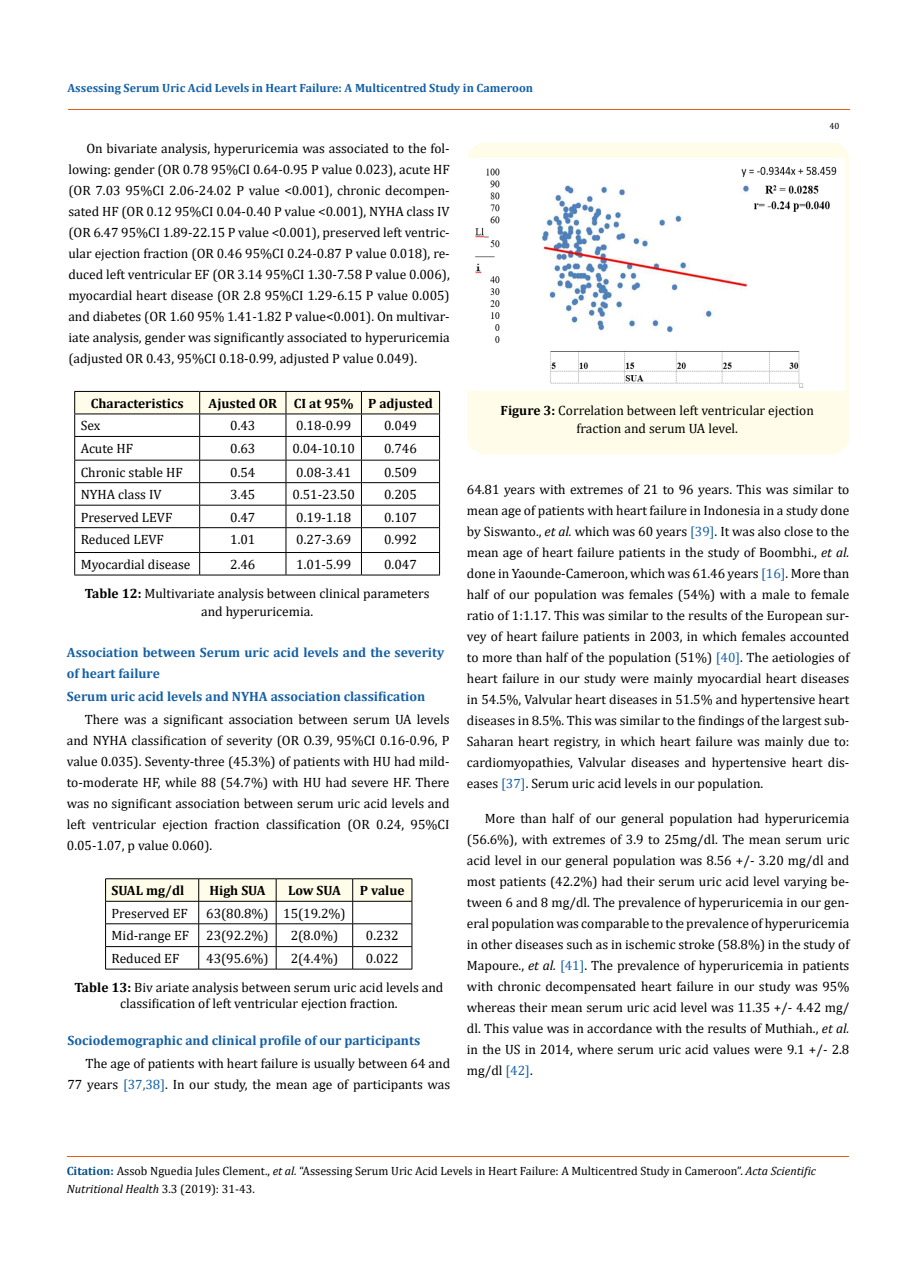
<style>
.page{position:relative;width:917px;height:1262px;background:#fff}
.page>*{position:absolute;margin:0;border:0;box-sizing:border-box;transform-origin:0 0}
.t1{font:13.5px/21px "Cambria";color:#000;text-align:justify}
.t2{font:700 13.5px/21px "Cambria";color:#1560a6}
.t3{font:700 13.5px "Cambria";color:#000}
.t4{font:12px/18px "Cambria";color:#000}
.t5{font:700 12px "Cambria";color:#1560a6}
.t6{font:9px "Cambria";color:#000}
.s1{font-weight:700}
.s2{color:#1560a6}
.s3{font-style:italic}
.s4{font-weight:700;color:#035089}
</style>
<div class="page">
<div style="left:467px;top:142px;width:382px;height:312px;background:#fffde9;border-radius:18px"></div>
<img style="left:467px;top:158px;width:377px;height:232px">
<svg style="left:74px;top:391px;width:366px;height:183px"></svg>
<hr style="left:74px;top:574px;width:126px;height:1px;background:#000">
<hr style="left:200px;top:574px;width:86px;height:1px;background:#000">
<hr style="left:286px;top:574px;width:75px;height:1px;background:#000">
<hr style="left:361px;top:574px;width:79px;height:1px;background:#000">
<svg style="left:105px;top:878px;width:307px;height:90px"></svg>
<hr style="left:105px;top:968px;width:94px;height:1px;background:#000">
<hr style="left:199px;top:968px;width:77px;height:1px;background:#000">
<hr style="left:276px;top:968px;width:77px;height:1px;background:#000">
<hr style="left:353px;top:968px;width:59px;height:1px;background:#000">
<hr style="left:67px;top:1156px;width:782px;height:1px;background:#e05d1a">
<hr style="left:68px;top:109px;width:781px;height:1px;background:#e05d1a">
<p class="t5" style="left:67px;top:79px;width:467px">Assessing Serum Uric Acid Levels in Heart Failure: A Multicentred Study in Cameroon</p>
<p class="t1" style="left:68px;top:138px;width:383px;text-indent:18px">On bivariate analysis, hyperuricemia was associated to the fol&shy;lowing: gender (OR 0.78 95%CI 0.64-0.95 P value 0.023), acute HF (OR 7.03 95%CI 2.06-24.02 P value &lt;0.001), chronic decompen&shy;sated HF (OR 0.12 95%CI 0.04-0.40 P value &lt;0.001), NYHA class IV (OR 6.47 95%CI 1.89-22.15 P value &lt;0.001), preserved left ventric&shy;ular ejection fraction (OR 0.46 95%CI 0.24-0.87 P value 0.018), re&shy;duced left ventricular EF (OR 3.14 95%CI 1.30-7.58 P value 0.006), myocardial heart disease (OR 2.8 95%CI 1.29-6.15 P value 0.005) and diabetes (OR 1.60 95% 1.41-1.82 P value&lt;0.001). On multivar&shy;iate analysis, gender was significantly associated to hyperuricemia (adjusted OR 0.43, 95%CI 0.18-0.99, adjusted P value 0.049).</p>
<p class="t6" style="left:829px;top:120px;width:11px">40</p>
<p class="t3" style="left:91px;top:394px;width:94px">Characteristics</p>
<p class="t3" style="left:208px;top:394px;width:226px">Ajusted OR CI at 95% P adjusted</p>
<p class="t1" style="left:81px;top:415px;width:21px">Sex</p>
<p class="t1" style="left:230px;top:415px;width:27px">0.43</p>
<p class="t1" style="left:296px;top:415px;width:56px">0.18-0.99</p>
<p class="t1" style="left:384px;top:415px;width:34px">0.049</p>
<p class="t1" style="left:81px;top:438px;width:54px">Acute HF</p>
<p class="t1" style="left:230px;top:438px;width:27px">0.63</p>
<p class="t1" style="left:292px;top:438px;width:64px">0.04-10.10</p>
<p class="t1" style="left:384px;top:438px;width:34px">0.746</p>
<p class="t1" style="left:81px;top:461px;width:103px">Chronic stable HF</p>
<p class="t1" style="left:230px;top:461px;width:27px">0.54</p>
<p class="t1" style="left:296px;top:461px;width:56px">0.08-3.41</p>
<p class="t1" style="left:384px;top:461px;width:34px">0.509</p>
<p class="t1" style="left:81px;top:484px;width:82px">NYHA class IV</p>
<p class="t1" style="left:230px;top:484px;width:27px">3.45</p>
<p class="t1" style="left:292px;top:484px;width:64px">0.51-23.50</p>
<p class="t1" style="left:384px;top:484px;width:34px">0.205</p>
<p class="t1" style="left:81px;top:506px;width:93px">Preserved LEVF</p>
<p class="t1" style="left:230px;top:506px;width:27px">0.47</p>
<p class="t1" style="left:296px;top:506px;width:56px">0.19-1.18</p>
<p class="t1" style="left:384px;top:506px;width:34px">0.107</p>
<p class="t1" style="left:81px;top:529px;width:85px">Reduced LEVF</p>
<p class="t1" style="left:230px;top:529px;width:27px">1.01</p>
<p class="t1" style="left:296px;top:529px;width:56px">0.27-3.69</p>
<p class="t1" style="left:384px;top:529px;width:34px">0.992</p>
<p class="t1" style="left:81px;top:554px;width:111px">Myocardial disease</p>
<p class="t1" style="left:230px;top:554px;width:27px">2.46</p>
<p class="t1" style="left:296px;top:554px;width:56px">1.01-5.99</p>
<p class="t1" style="left:85px;top:550px;width:346px;line-height:29px;text-indent:299px">0.047<br><span class="s1">Table 12:</span> Multivariate analysis between clinical parameters</p>
<p class="t1" style="left:201px;top:601px;width:113px">and hyperuricemia.</p>
<p class="t2" style="left:67px;top:641px;width:379px">Association between Serum uric acid levels and the severity of heart failure</p>
<p class="t2" style="left:67px;top:686px;width:360px">Serum uric acid levels and NYHA association classification</p>
<p class="t1" style="left:67px;top:709px;width:384px;text-indent:18px">There was a significant association between serum UA levels and NYHA classification of severity (OR O.39, 95%CI 0.16-0.96, P value 0.035). Seventy-three (45.3%) of patients with HU had mild&shy;to-moderate HF, while 88 (54.7%) with HU had severe HF. There was no significant association between serum uric acid levels and left ventricular ejection fraction classification (OR 0.24, 95%CI 0.05-1.07, p value 0.060).</p>
<p class="t3" style="left:112px;top:881px;width:74px">SUAL mg/dl</p>
<p class="t3" style="left:209px;top:881px;width:58px">High SUA</p>
<p class="t3" style="left:288px;top:881px;width:54px">Low SUA</p>
<p class="t3" style="left:360px;top:881px;width:46px">P value</p>
<p class="t1" style="left:112px;top:902px;width:78px">Preserved EF</p>
<p class="t1" style="left:206px;top:902px;width:141px">63(80.8%) 15(19.2%)</p>
<p class="t1" style="left:112px;top:925px;width:79px">Mid-range EF</p>
<p class="t1" style="left:206px;top:925px;width:64px">23(92.2%)</p>
<p class="t1" style="left:291px;top:925px;width:49px">2(8.0%)</p>
<p class="t1" style="left:366px;top:925px;width:34px">0.232</p>
<p class="t1" style="left:112px;top:948px;width:69px">Reduced EF</p>
<p class="t1" style="left:206px;top:948px;width:64px">43(95.6%)</p>
<p class="t1" style="left:291px;top:948px;width:49px">2(4.4%)</p>
<p class="t1" style="left:74px;top:944px;width:370px;line-height:28.7px;text-indent:291px">0.022<br><span class="s1">Table 13:</span> Biv ariate analysis between serum uric acid levels and</p>
<p class="t1" style="left:120px;top:992px;width:279px">classification of left ventricular ejection fraction.</p>
<p class="t2" style="left:67px;top:1029px;width:354px">Sociodemographic and clinical profile of our participants</p>
<p class="t1" style="left:67px;top:1052px;width:384px;text-align:right">The age of patients with heart failure is usually between 64 and<br>77 years <span class="s2">[37,38]</span>. In our study, the mean age of participants was</p>
<p class="t1" style="left:500px;top:401px;width:315px;line-height:18px;text-align:center"><span class="s1">Figure 3:</span> Correlation between left ventricular ejection fraction and serum UA level.</p>
<p class="t1" style="left:467px;top:479px;width:384px">64.81 years with extremes of 21 to 96 years. This was similar to mean age of patients with heart failure in Indonesia in a study done by Siswanto., <span class="s3">et al.</span> which was 60 years <span class="s2">[39]</span>. It was also close to the mean age of heart failure patients in the study of Boombhi., <span class="s3">et al. </span>done in Yaounde-Cameroon, which was 61.46 years <span class="s2">[16]</span>. More than half of our population was females (54%) with a male to female ratio of 1:1.17. This was similar to the results of the European sur&shy;vey of heart failure patients in 2003, in which females accounted to more than half of the population (51%) <span class="s2">[40]</span>. The aetiologies of heart failure in our study were mainly myocardial heart diseases in 54.5%, Valvular heart diseases in 51.5% and hypertensive heart diseases in 8.5%. This was similar to the findings of the largest sub-Saharan heart registry, in which heart failure was mainly due to: cardiomyopathies, Valvular diseases and hypertensive heart dis&shy;eases <span class="s2">[37]</span>. Serum uric acid levels in our population.</p>
<p class="t1" style="left:467px;top:807px;width:384px;text-indent:18px">More than half of our general population had hyperuricemia (56.6%), with extremes of 3.9 to 25mg/dl. The mean serum uric acid level in our general population was 8.56 +/- 3.20 mg/dl and most patients (42.2%) had their serum uric acid level varying be&shy;tween 6 and 8 mg/dl. The prevalence of hyperuricemia in our gen&shy;eral population was comparable to the prevalence of hyperuricemia in other diseases such as in ischemic stroke (58.8%) in the study of Mapoure., <span class="s3">et al.</span> <span class="s2">[41]</span>. The prevalence of hyperuricemia in patients with chronic decompensated heart failure in our study was 95% whereas their mean serum uric acid level was 11.35 +/- 4.42 mg/ dl. This value was in accordance with the results of Muthiah., <span class="s3">et al. </span>in the US in 2014, where serum uric acid values were 9.1 +/- 2.8 mg/dl <span class="s2">[42]</span>.</p>
<p class="t4" style="left:67px;top:1161px;width:751px"><span class="s4">Citation:</span> Assob Nguedia Jules Clement., <span class="s3">et al.</span> “Assessing Serum Uric Acid Levels in Heart Failure: A Multicentred Study in Cameroon”. <span class="s3">Acta Scientific<br>Nutritional Health</span> 3.3 (2019): 31-43.</p>
</div>
